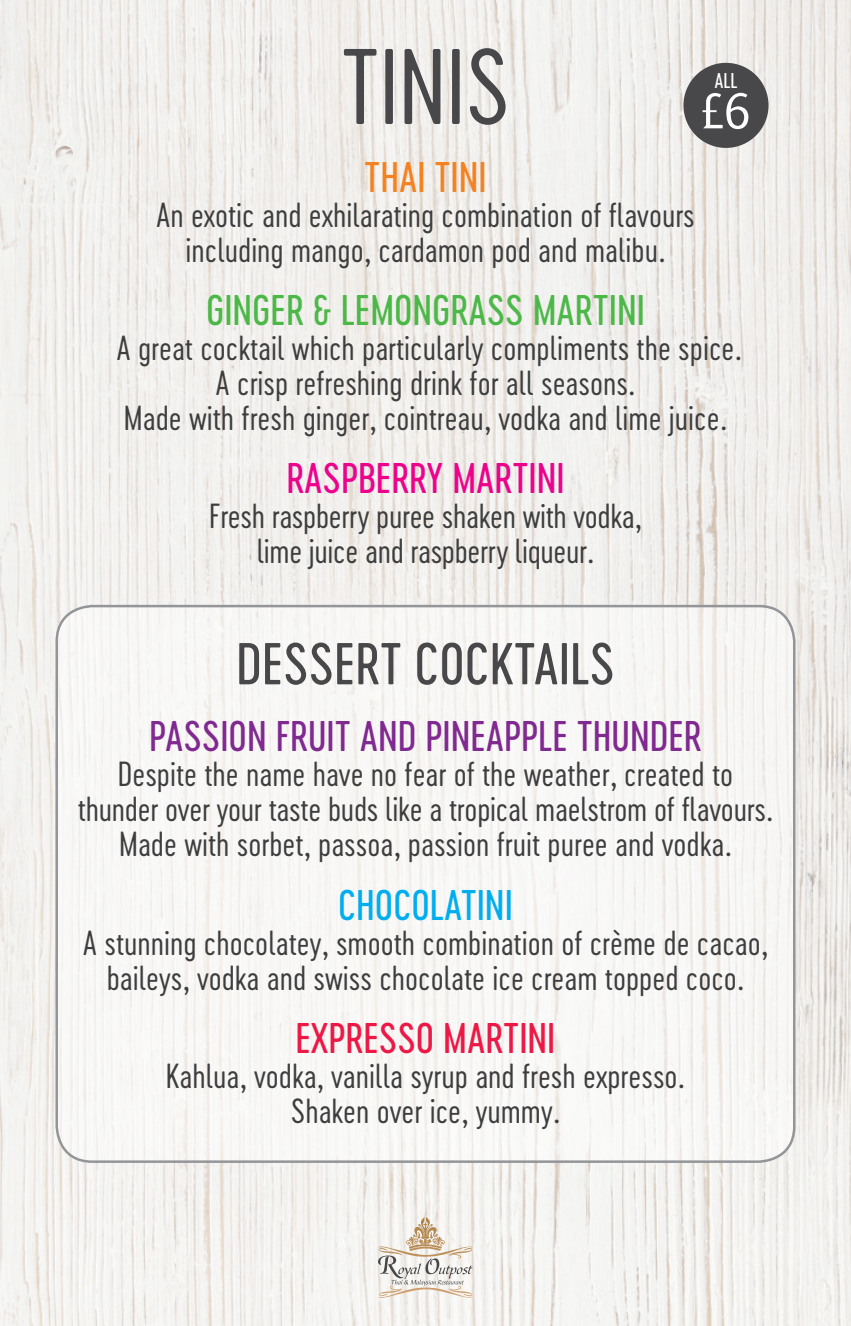
<style>
.page{position:relative;width:851px;height:1326px;background:#fff}
.page>*{position:absolute;margin:0;border:0;box-sizing:border-box;transform-origin:0 0}
.t1{font:100px "Cervo Neue Light Neue";color:#484749}
.Drink_Title{font:55px "Cervo Neue Regular Neue";color:#484749}
.t2{font:300 52.5px "Bosis Std";color:#fff}
.Drink_Title-2{font:40px "Cervo Neue Regular Neue";color:#802990}
.Drink_Title-3{font:40px "Cervo Neue Regular Neue";color:#4cb848}
.Drink_Title-4{font:40px "Cervo Neue Regular Neue";color:#ed028c}
.Drink_Title-5{font:40px "Cervo Neue Regular Neue";color:#ed1845}
.Drink_Title-6{font:40px "Cervo Neue Regular Neue";color:#00aeef}
.Drink_Title-7{font:40px "Cervo Neue Regular Neue";color:#f58220}
.Description{font:32.5px/35px "Cervo Neue Light Neue";color:#3e3e3f;text-align:center}
.t3{font:20px "Cervo Neue Regular Neue";color:#fff}
</style>
<div class="page">
<img style="left:0;top:0;width:850px;height:1325px">
<div style="left:57px;top:606px;width:737px;height:554px;background:#f7f7f6;border-radius:35px"></div>
<svg style="left:378px;top:1216px;width:96px;height:83px"></svg>
<div style="left:683px;top:63px;width:85px;height:85px;background:#484749;border-radius:50%"></div>
<p class="t1" style="left:341px;top:22px;width:171px">TINIS</p>
<p class="t3" style="left:714px;top:68px;width:25px">ALL</p>
<p class="t2" style="left:701px;top:83px;width:51px">£6</p>
<p class="Drink_Title-7" style="left:364px;top:150px;width:124px">THAI TINI</p>
<p class="Description" style="left:156px;top:197px;width:540px">An exotic and exhilarating combination of flavours including mango, cardamon pod and malibu.</p>
<p class="Drink_Title-3" style="left:206px;top:284px;width:440px">GINGER &amp; LEMONGRASS MARTINI</p>
<p class="Description" style="left:116px;top:330px;width:626px">A great cocktail which particularly compliments the spice.<br>A crisp refreshing drink for all seasons.<br>Made with fresh ginger, cointreau, vodka and lime juice.</p>
<p class="Drink_Title-4" style="left:286px;top:452px;width:280px">RASPBERRY MARTINI</p>
<p class="Description" style="left:209px;top:498px;width:434px">Fresh raspberry puree shaken with vodka, lime juice and raspberry liqueur.</p>
<p class="Drink_Title" style="left:236px;top:627px;width:380px">DESSERT COCKTAILS</p>
<p class="Drink_Title-2" style="left:149px;top:710px;width:554px">PASSION FRUIT AND PINEAPPLE THUNDER</p>
<p class="Description" style="left:78px;top:756px;width:696px">Despite the name have no fear of the weather, created to thunder over your taste buds like a tropical maelstrom of flavours.<br>Made with sorbet, passoa, passion fruit puree and vodka.</p>
<p class="Drink_Title-6" style="left:338px;top:878px;width:176px">CHOCOLATINI</p>
<p class="Description" style="left:83px;top:924px;width:686px">A stunning chocolatey, smooth combination of crème de cacao, baileys, vodka and swiss chocolate ice cream topped coco.</p>
<p class="Drink_Title-5" style="left:295px;top:1011px;width:261px">EXPRESSO MARTINI</p>
<p class="Description" style="left:166px;top:1058px;width:520px">Kahlua, vodka, vanilla syrup and fresh expresso.<br>Shaken over ice, yummy.</p>
</div>
